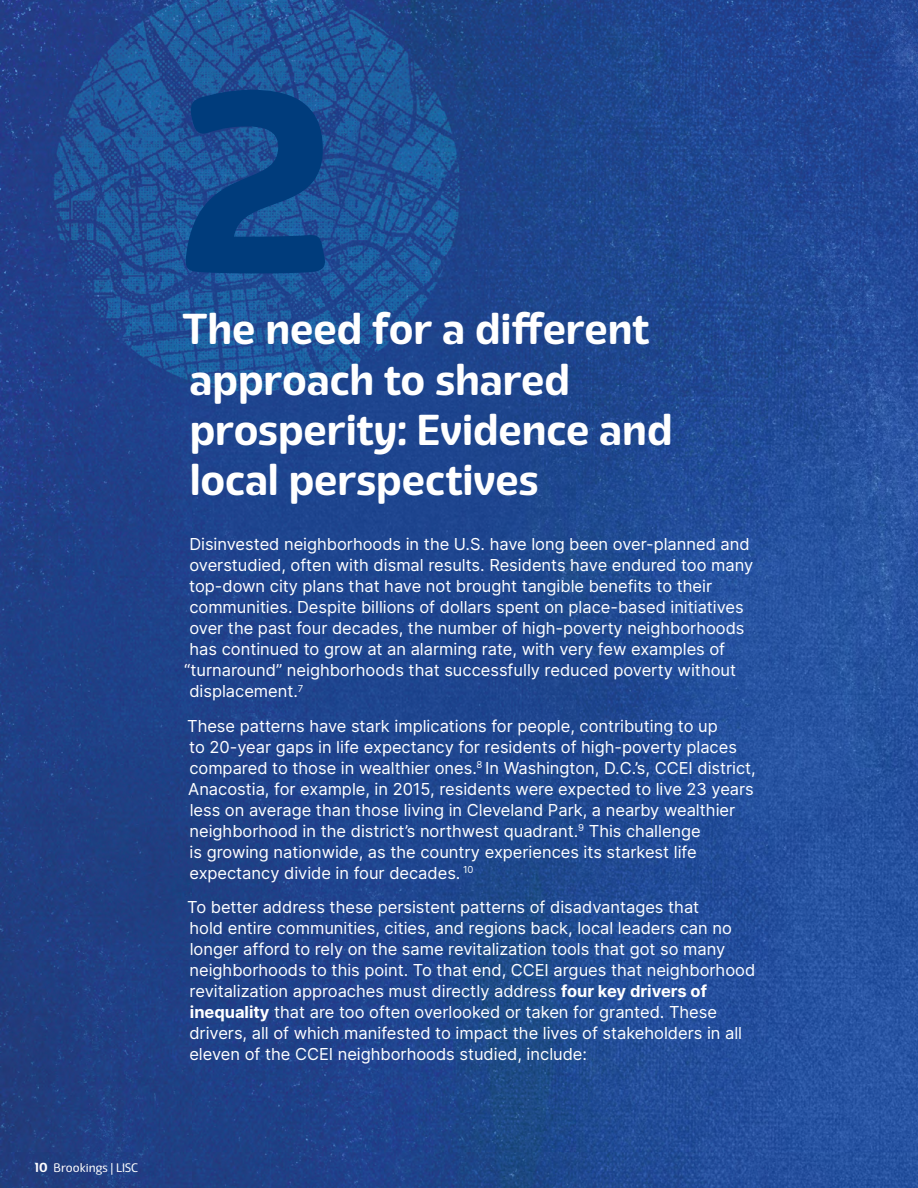
<style>
.page{position:relative;width:918px;height:1188px;background:#fff}
.page>*{position:absolute;margin:0;border:0;box-sizing:border-box;transform-origin:0 0}
.t1{font:900 248.1px "Eigerdals";color:#003c7c}
.t2{font:700 42px/50.4px "Eigerdals";letter-spacing:-.005em;color:#fff}
.t3{font:16.5px/21px "Inter";color:#fff}
.t4{font:12px "Eigerdals";color:#fff}
.s1{font-weight:700;font-size:12.75px}
.s2{font-weight:700}
</style>
<div class="page">
<img style="left:0;top:0;width:918px;height:1188px">
<p class="t4" style="left:35px;top:1160px;width:105px"><span class="s1">10</span> Brookings | LISC</p>
<h1 class="t1" style="left:183px;top:31px;width:149px">2</h1>
<h2 class="t2" style="left:183px;top:304px;width:469px">The need for a different</h2>
<h2 class="t2" style="left:190px;top:355px;width:485px">approach to shared prosperity: Evidence and local perspectives</h2>
<p class="t3" style="left:189px;top:533px;width:562px">Disinvested neighborhoods in the U.S. have long been over-planned and</p>
<p class="t3" style="left:189px;top:554px;width:565px">overstudied, often with dismal results. Residents have endured too many</p>
<p class="t3" style="left:189px;top:575px;width:524px">top-down city plans that have not brought tangible benefits to their</p>
<p class="t3" style="left:189px;top:596px;width:556px">communities. Despite billions of dollars spent on place-based initiatives</p>
<p class="t3" style="left:189px;top:617px;width:557px">over the past four decades, the number of high-poverty neighborhoods</p>
<p class="t3" style="left:190px;top:638px;width:537px">has continued to grow at an alarming rate, with very few examples of</p>
<p class="t3" style="left:184px;top:659px;width:553px">“turnaround” neighborhoods that successfully reduced poverty without</p>
<p class="t3" style="left:189px;top:680px;width:115px">displacement.<sup>7</sup></p>
<p class="t3" style="left:187px;top:715px;width:570px">These patterns have stark implications for people, contributing to up<br>to 20-year gaps in life expectancy for residents of high-poverty places compared to those in wealthier ones.<sup>8</sup> In Washington, D.C.’s, CCEI district, Anacostia, for example, in 2015, residents were expected to live 23 years less on average than those living in Cleveland Park, a nearby wealthier neighborhood in the district’s northwest quadrant.<sup>9</sup> This challenge<br>is growing nationwide, as the country experiences its starkest life expectancy divide in four decades. <sup>10</sup></p>
<p class="t3" style="left:187px;top:896px;width:570px">To better address these persistent patterns of disadvantages that<br>hold entire communities, cities, and regions back, local leaders can no longer afford to rely on the same revitalization tools that got so many neighborhoods to this point. To that end, CCEI argues that neighborhood revitalization approaches must directly address <span class="s2">four key drivers of inequality</span> that are too often overlooked or taken for granted. These drivers, all of which manifested to impact the lives of stakeholders in all eleven of the CCEI neighborhoods studied, include:</p>
</div>
